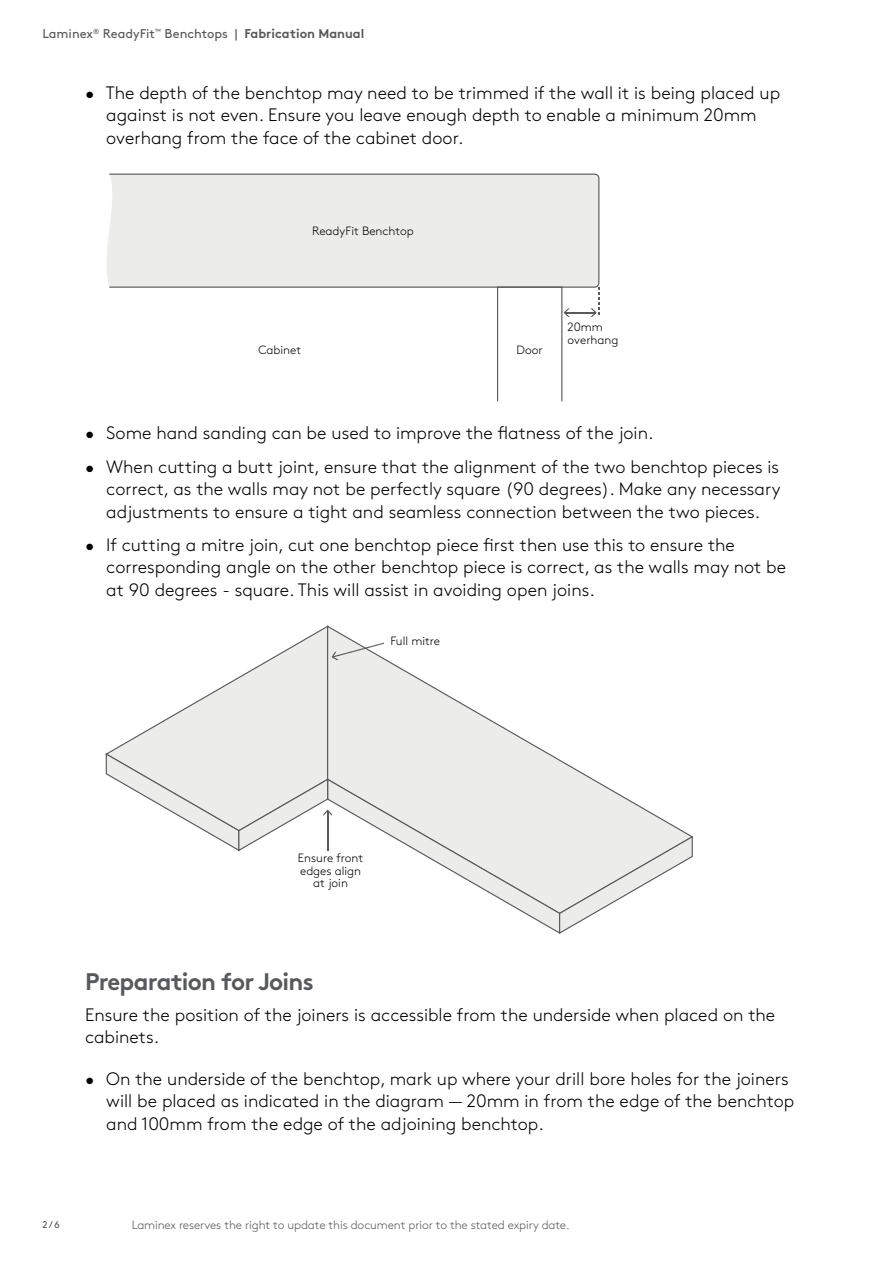
<style>
.page{position:relative;width:893px;height:1263px;background:#fff}
.page>*{position:absolute;margin:0;border:0;box-sizing:border-box;transform-origin:0 0}
.H--Subheading--A{font:700 24px "Brown Std";letter-spacing:-.03em;color:#58595b}
.B--L1--Body{font:300 18px/22.5px "Brown Std";color:#000}
.t1{font:12.75px "Brown Std";color:#58595b}
.t2{font:300 12px/12.8px "Brown Std";color:#000}
.t3{font:300 12px "Brown Std";letter-spacing:-.01em;color:#58595b}
.t4{font:9.75px "Brown Std";color:#58595b}
.s1{font-weight:700}
</style>
<div class="page">
<div style="left:109px;top:173px;width:491px;height:115px;background:#ecedeb"></div>
<svg style="left:564px;top:287px;width:35px;height:30px"></svg>
<div style="left:497px;top:287px;width:65px;height:114px;border:1px solid #58595b"></div>
<svg style="left:109px;top:626px;width:217px;height:126px"></svg>
<svg style="left:326px;top:625px;width:368px;height:212px"></svg>
<svg style="left:105px;top:752px;width:588px;height:182px"></svg>
<svg style="left:331px;top:643px;width:53px;height:17px"></svg>
<p class="t1" style="left:43px;top:26px;width:323px">Laminex<sup>®</sup> ReadyFit<sup>™</sup> Benchtops | <span class="s1">Fabrication Manual</span></p>
<p class="B--L1--Body" style="left:106px;top:81px;width:675px;text-indent:-21px">• The depth of the benchtop may need to be trimmed if the wall it is being placed up against is not even. Ensure you leave enough depth to enable a minimum 20mm overhang from the face of the cabinet door.</p>
<p class="t2" style="left:312px;top:225px;width:103px">ReadyFit Benchtop</p>
<p class="t2" style="left:258px;top:344px;width:44px">Cabinet</p>
<p class="t2" style="left:517px;top:344px;width:28px">Door</p>
<p class="t2" style="left:568px;top:320px;width:52px">20mm overhang</p>
<p class="B--L1--Body" style="left:85px;top:422px;width:570px">• Some hand sanding can be used to improve the flatness of the join.</p>
<p class="B--L1--Body" style="left:106px;top:455px;width:676px;text-align:justify;text-indent:-21px">• When cutting a butt joint, ensure that the alignment of the two benchtop pieces is correct, as the walls may not be perfectly square (90 degrees). Make any necessary adjustments to ensure a tight and seamless connection between the two pieces.</p>
<p class="B--L1--Body" style="left:106px;top:533px;width:681px;text-indent:-21px">• If cutting a mitre join, cut one benchtop piece first then use this to ensure the corresponding angle on the other benchtop piece is correct, as the walls may not be at 90 degrees - square. This will assist in avoiding open joins.</p>
<p class="t2" style="left:390px;top:635px;width:51px">Full mitre</p>
<p class="t2" style="left:298px;top:851px;width:67px;text-align:center">Ensure front edges align at join</p>
<p class="H--Subheading--A" style="left:85px;top:967px;width:230px">Preparation for Joins</p>
<p class="B--L1--Body" style="left:85px;top:1003px;width:692px">Ensure the position of the joiners is accessible from the underside when placed on the cabinets.</p>
<p class="B--L1--Body" style="left:106px;top:1068px;width:690px;text-indent:-21px">• On the underside of the benchtop, mark up where your drill bore holes for the joiners will be placed as indicated in the diagram — 20mm in from the edge of the benchtop and 100mm from the edge of the adjoining benchtop.</p>
<p class="t4" style="left:43px;top:1219px;width:19px">2 / 6</p>
<p class="t3" style="left:132px;top:1218px;width:439px">Laminex reserves the right to update this document prior to the stated expiry date.</p>
</div>
